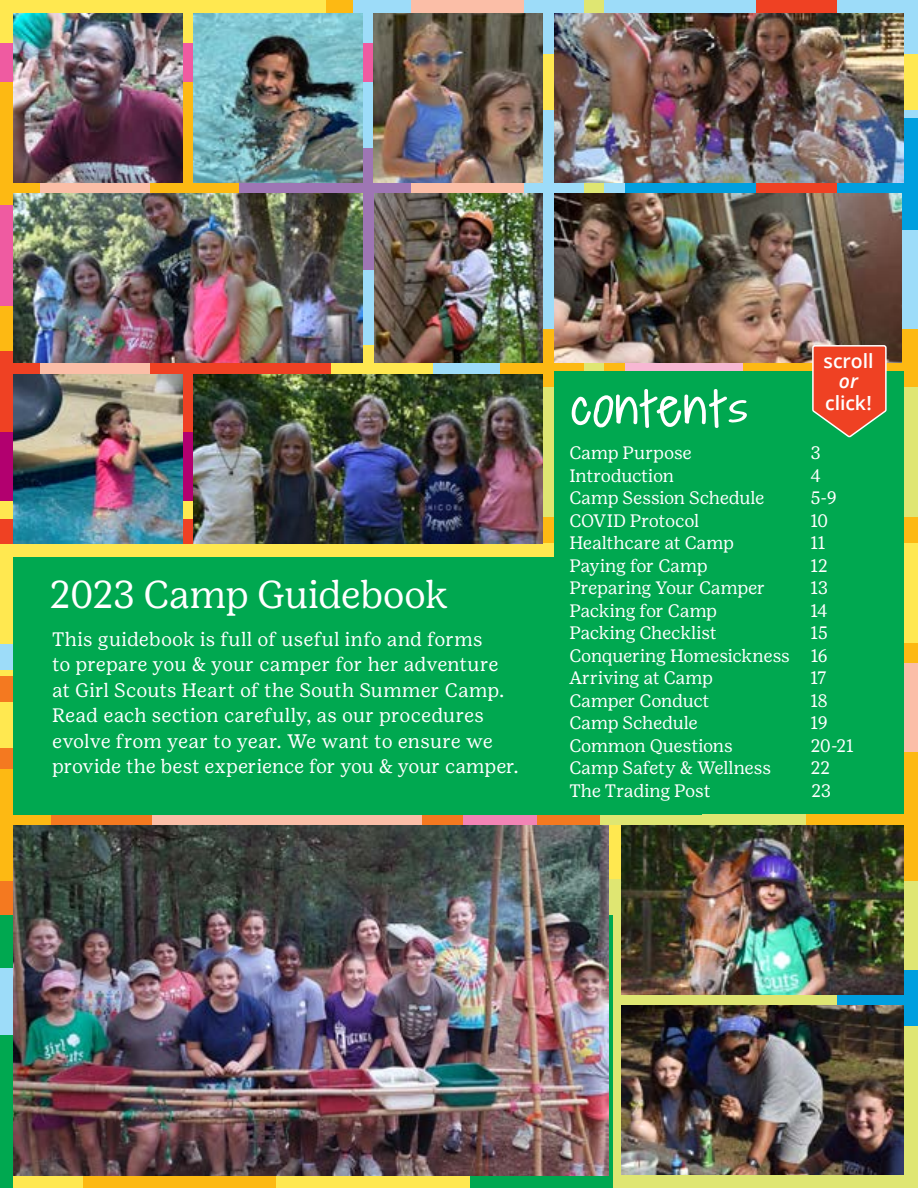
<style>
.page{position:relative;width:918px;height:1188px;background:#fff}
.page>*{position:absolute;margin:0;border:0;box-sizing:border-box;transform-origin:0 0}
.t1{font:54px "Alpine Script";color:#fff}
.t2{font:38.7px "Girl Scout Text";letter-spacing:-.03em;color:#fff}
.t3{font:19.5px/25.5px "Girl Scout Text";color:#fff}
.t4{font:600 19.5px "Open Sans";letter-spacing:-.005em;color:#fff}
.t5{font:italic 600 19.5px "Open Sans";color:#fff}
.t6{font:18px/22.5px "Girl Scout Text";letter-spacing:-.015em;color:#fff;text-align:justify}
.s1{font-size:48.6px}
.s2{font-size:40.5px}
</style>
<div class="page">
<div style="left:0;top:0;width:465px;height:497px;background:#fdb913"></div>
<div style="left:353px;top:0;width:565px;height:459px;background:#9ddcf9"></div>
<div style="left:0;top:542px;width:918px;height:205px;background:#ffe850"></div>
<div style="left:508px;top:697px;width:410px;height:491px;background:#dfe672"></div>
<div style="left:0;top:916px;width:612px;height:272px;background:#00a850"></div>
<div style="left:500px;top:330px;width:418px;height:213px;background:#fdb913"></div>
<div style="left:0;top:351px;width:383px;height:192px;background:#ef4123"></div>
<div style="left:625px;top:118px;width:293px;height:112px;background:#009fdf"></div>
<div style="left:807px;top:644px;width:111px;height:237px;background:#fdb913"></div>
<div style="left:239px;top:148px;width:280px;height:122px;background:#9e76b4"></div>
<div style="left:837px;top:970px;width:81px;height:55px;background:#009fdf"></div>
<div style="left:0;top:0;width:325px;height:63px;background:#ffe850"></div>
<div style="left:440px;top:388px;width:478px;height:129px;background:#dfe672"></div>
<div style="left:152px;top:775px;width:270px;height:138px;background:#fbbea7"></div>
<div style="left:0;top:770px;width:51px;height:111px;background:#fdb913"></div>
<div style="left:463px;top:670px;width:74px;height:245px;background:#f284b5"></div>
<div style="left:14px;top:1058px;width:456px;height:130px;background:#ffe850"></div>
<div style="left:0;top:968px;width:420px;height:67px;background:#9ddcf9"></div>
<div style="left:623px;top:663px;width:295px;height:89px;background:#fbbea7"></div>
<div style="left:756px;top:0;width:81px;height:348px;background:#ef4123"></div>
<div style="left:0;top:644px;width:592px;height:26px;background:#9ddcf9"></div>
<div style="left:0;top:205px;width:206px;height:101px;background:#ef5ba1"></div>
<div style="left:332px;top:346px;width:101px;height:142px;background:#ffe850"></div>
<div style="left:535px;top:54px;width:383px;height:56px;background:#ffe850"></div>
<div style="left:83px;top:1147px;width:192px;height:41px;background:#fdb913"></div>
<div style="left:411px;top:0;width:113px;height:273px;background:#fbbea7"></div>
<div style="left:154px;top:825px;width:590px;height:54px;background:#ffe850"></div>
<div style="left:584px;top:0;width:20px;height:535px;background:#dfe672"></div>
<div style="left:625px;top:341px;width:117px;height:46px;background:#f7b7d3"></div>
<div style="left:0;top:432px;width:215px;height:69px;background:#b2006f"></div>
<div style="left:0;top:501px;width:325px;height:17px;background:#ffe850"></div>
<div style="left:41px;top:127px;width:109px;height:335px;background:#fbbea7"></div>
<div style="left:0;top:43px;width:406px;height:39px;background:#ef5ba1"></div>
<div style="left:554px;top:372px;width:350px;height:442px;background:#00a850"></div>
<img style="left:14px;top:14px;width:169px;height:169px">
<img style="left:374px;top:14px;width:169px;height:169px">
<img style="left:194px;top:14px;width:169px;height:169px">
<img style="left:554px;top:14px;width:350px;height:169px">
<img style="left:375px;top:194px;width:168px;height:169px">
<img style="left:14px;top:194px;width:348px;height:169px">
<img style="left:554px;top:194px;width:348px;height:169px">
<img style="left:621px;top:825px;width:282px;height:169px">
<img style="left:14px;top:374px;width:169px;height:169px">
<img style="left:193px;top:374px;width:350px;height:169px">
<img style="left:621px;top:1005px;width:282px;height:169px">
<img style="left:14px;top:825px;width:594px;height:350px">
<div style="left:14px;top:557px;width:688px;height:257px;background:#00a850"></div>
<svg style="left:811px;top:344px;width:77px;height:94px"></svg>
<h2 class="t2" style="left:49px;top:571px;width:401px">2023 Camp Guidebook</h2>
<p class="t3" style="left:52px;top:626px;width:468px">This guidebook is full of useful info and forms<br>to prepare you &amp; your camper for her adventure at Girl Scouts Heart of the South Summer Camp.<br>Read each section carefully, as our procedures evolve from year to year. We want to ensure we provide the best experience for you &amp; your camper.</p>
<h1 class="t1" style="left:571px;top:380px;width:178px">con<span class="s1">t</span>en<span class="s1">t</span><span class="s2">s</span></h1>
<p class="t4" style="left:824px;top:348px;width:51px">scroll</p>
<p class="t5" style="left:839px;top:367px;width:21px">or</p>
<p class="t4" style="left:825px;top:390px;width:48px">click!</p>
<p class="t6" style="left:569px;top:441px;width:124px">Camp Purpose</p>
<p class="t6" style="left:810px;top:441px;width:12px">3</p>
<p class="t6" style="left:569px;top:464px;width:106px">Introduction</p>
<p class="t6" style="left:810px;top:464px;width:12px">4</p>
<p class="t6" style="left:569px;top:486px;width:197px">Camp Session Schedule</p>
<p class="t6" style="left:810px;top:486px;width:28px">5-9</p>
<p class="t6" style="left:569px;top:509px;width:131px">COVID Protocol</p>
<p class="t6" style="left:810px;top:509px;width:19px">10</p>
<p class="t6" style="left:569px;top:531px;width:166px">Healthcare at Camp</p>
<p class="t6" style="left:810px;top:531px;width:17px">11</p>
<p class="t6" style="left:569px;top:554px;width:140px">Paying for Camp</p>
<p class="t6" style="left:810px;top:554px;width:19px">12</p>
<p class="t6" style="left:569px;top:576px;width:197px">Preparing Your Camper</p>
<p class="t6" style="left:810px;top:576px;width:19px">13</p>
<p class="t6" style="left:569px;top:599px;width:149px">Packing for Camp</p>
<p class="t6" style="left:810px;top:599px;width:19px">14</p>
<p class="t6" style="left:569px;top:621px;width:149px">Packing Checklist</p>
<p class="t6" style="left:569px;top:621px;width:260px;text-indent:241px">15<br>Conquering Homesickness 16<br>Arriving at Camp</p>
<p class="t6" style="left:810px;top:666px;width:18px">17</p>
<p class="t6" style="left:569px;top:689px;width:142px">Camper Conduct</p>
<p class="t6" style="left:810px;top:689px;width:19px">18</p>
<p class="t6" style="left:569px;top:711px;width:130px">Camp Schedule</p>
<p class="t6" style="left:810px;top:711px;width:19px">19</p>
<p class="t6" style="left:569px;top:734px;width:165px">Common Questions</p>
<p class="t6" style="left:810px;top:734px;width:45px">20-21</p>
<p class="t6" style="left:569px;top:756px;width:203px">Camp Safety &amp; Wellness</p>
<p class="t6" style="left:810px;top:756px;width:22px">22</p>
<p class="t6" style="left:569px;top:779px;width:143px">The Trading Post</p>
<p class="t6" style="left:811px;top:779px;width:22px">23</p>
</div>
